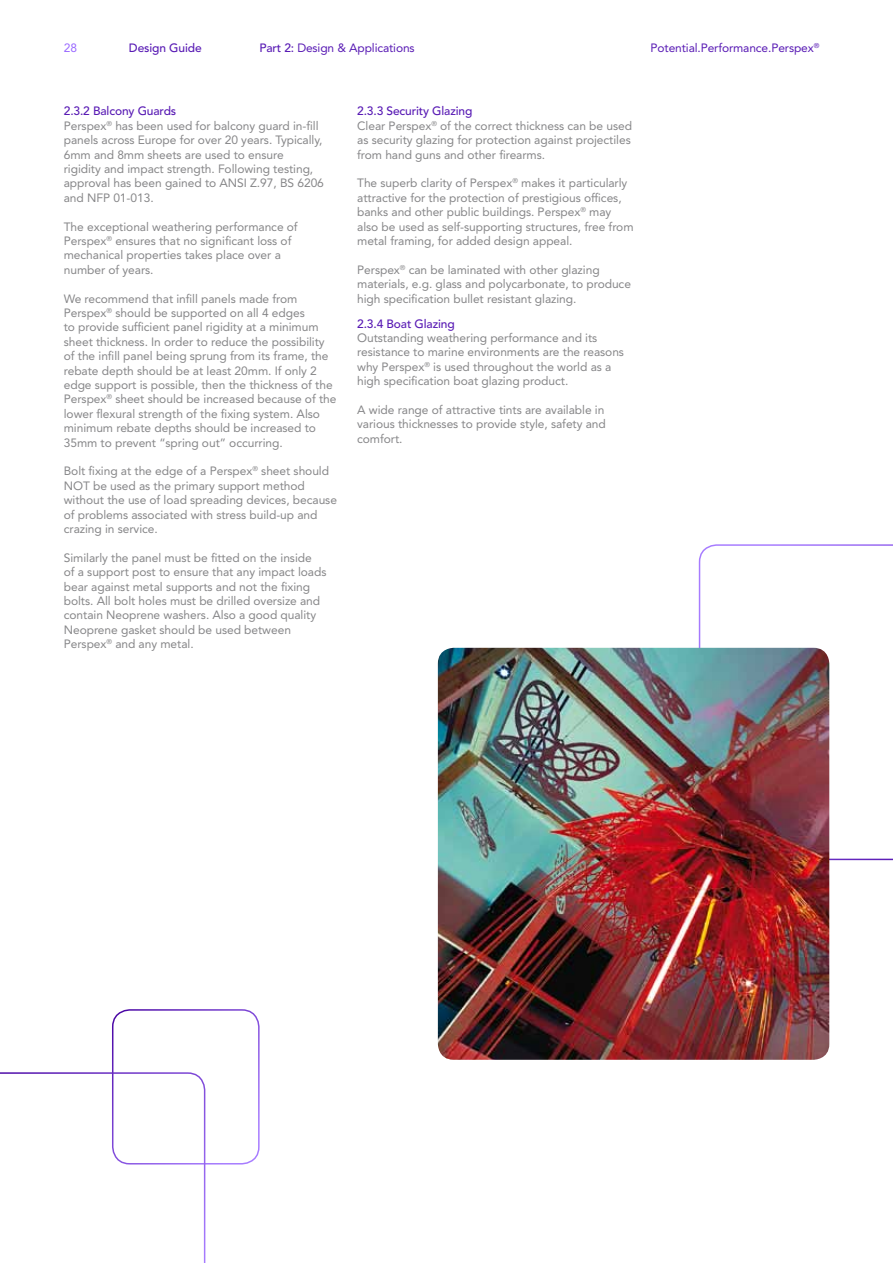
<style>
.page{position:relative;width:893px;height:1263px;background:#fff}
.page>*{position:absolute;margin:0;border:0;box-sizing:border-box;transform-origin:0 0}
.t1{font:12px/14.4px "Avenir LT Std";letter-spacing:-.005em;color:#868688}
.t2{font:12px "Avenir LT Std";letter-spacing:-.01em;color:#581ab4}
.t3{font:500 12px "Avenir LT Std";letter-spacing:-.01em;color:#581ab4}
.t4{font:12px "Avenir LT Std";color:#9968ff}
.t5{font:7.05px "Avenir LT Std";color:#581ab4}
.s1{font-weight:500}
.s2{font-weight:500;color:#581ab4}
</style>
<div class="page">
<svg style="left:699px;top:544px;width:194px;height:316px"></svg>
<div style="left:112px;top:1009px;width:148px;height:155px;border:2px solid #fff;border-radius:17px"></div>
<svg style="left:0;top:1072px;width:205px;height:191px"></svg>
<img style="left:438px;top:648px;width:391px;height:412px">
<p class="t4" style="left:64px;top:40px;width:15px">28</p>
<p class="t2" style="left:651px;top:40px;width:165px">Potential.Performance.Perspex</p>
<p class="t3" style="left:129px;top:41px;width:74px">Design Guide</p>
<p class="t5" style="left:814px;top:41px;width:7px">®</p>
<p class="t2" style="left:259px;top:40px;width:157px"><span class="s1">Part 2:</span> Design &amp; Applications</p>
<p class="t1" style="left:64px;top:104px;width:262px"><span class="s2">2.3.2 Balcony Guards<br></span>Perspex<sup>®</sup> has been used for balcony guard in-fill panels across Europe for over 20 years. Typically, 6mm and 8mm sheets are used to ensure<br>rigidity and impact strength. Following testing, approval has been gained to ANSI Z.97, BS 6206 and NFP 01-013.</p>
<p class="t1" style="left:64px;top:219px;width:235px">The exceptional weathering performance of Perspex<sup>®</sup> ensures that no significant loss of mechanical properties takes place over a number of years.</p>
<p class="t1" style="left:64px;top:291px;width:274px">We recommend that infill panels made from Perspex<sup>®</sup> should be supported on all 4 edges<br>to provide sufficient panel rigidity at a minimum sheet thickness. In order to reduce the possibility of the infill panel being sprung from its frame, the rebate depth should be at least 20mm. If only 2 edge support is possible, then the thickness of the Perspex<sup>®</sup> sheet should be increased because of the lower flexural strength of the fixing system. Also minimum rebate depths should be increased to 35mm to prevent “spring out” occurring.</p>
<p class="t1" style="left:64px;top:464px;width:275px">Bolt fixing at the edge of a Perspex<sup>®</sup> sheet should NOT be used as the primary support method without the use of load spreading devices, because of problems associated with stress build-up and crazing in service.</p>
<p class="t1" style="left:64px;top:551px;width:264px">Similarly the panel must be fitted on the inside<br>of a support post to ensure that any impact loads bear against metal supports and not the fixing bolts. All bolt holes must be drilled oversize and contain Neoprene washers. Also a good quality Neoprene gasket should be used between Perspex<sup>®</sup> and any metal.</p>
<p class="t1" style="left:357px;top:104px;width:276px"><span class="s2">2.3.3 Security Glazing<br></span>Clear Perspex<sup>®</sup> of the correct thickness can be used as security glazing for protection against projectiles from hand guns and other firearms.</p>
<p class="t1" style="left:357px;top:176px;width:278px">The superb clarity of Perspex<sup>®</sup> makes it particularly attractive for the protection of prestigious offices, banks and other public buildings. Perspex<sup>®</sup> may also be used as self-supporting structures, free from metal framing, for added design appeal.</p>
<p class="t1" style="left:357px;top:263px;width:275px">Perspex<sup>®</sup> can be laminated with other glazing materials, e.g. glass and polycarbonate, to produce high specification bullet resistant glazing.</p>
<p class="t3" style="left:357px;top:316px;width:99px">2.3.4 Boat Glazing</p>
<p class="t1" style="left:357px;top:331px;width:268px">Outstanding weathering performance and its resistance to marine environments are the reasons why Perspex<sup>®</sup> is used throughout the world as a high specification boat glazing product.</p>
<p class="t1" style="left:357px;top:403px;width:250px">A wide range of attractive tints are available in various thicknesses to provide style, safety and comfort.</p>
</div>
